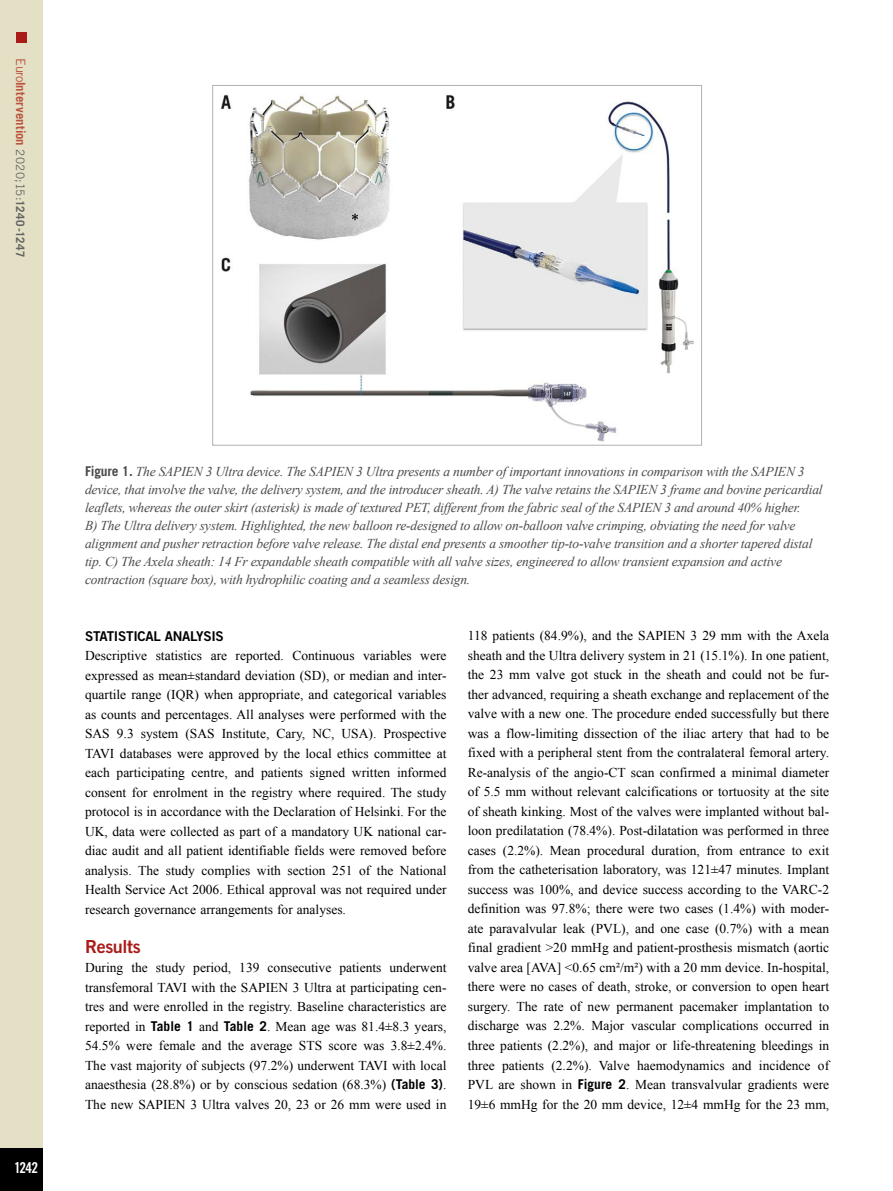
<style>
.page{position:relative;width:893px;height:1191px;background:#fff}
.page>*{position:absolute;margin:0;border:0;box-sizing:border-box;transform-origin:0 0}
.t1{font:18px "Trade Gothic LT Std Bd 2";letter-spacing:-.02em;color:#a91b18}
.t2{font:13.5px/19.5px "Times New Roman";color:#000;text-align:justify}
.t3{font:italic 13.5px/18px "Times New Roman";letter-spacing:-.015em;color:#4a4a49}
.t4{font:13.5px "Trade Gothic LT Std Bd 2";letter-spacing:-.02em;color:#000}
.t5{font:13.5px "Trade Gothic LT Std Bd Cn 20";color:#fff}
.t6{font:700 12.75px "Trade Gothic LT Std";letter-spacing:.005em;color:#bc533d}
.t7{font:700 11.7px "Trade Gothic LT Std";color:#646363}
.t8{font:11.7px "Trade Gothic LT Std";color:#646363}
.s1{font-weight:400}
.s2{font-weight:400;font-size:11.7px;color:#646363}
.s3{font-size:11.7px;color:#646363}
.s4{font-family:"ITC Kabel Std";font-weight:500;font-size:15px}
.s5{font-family:"Trade Gothic LT Std";font-weight:700;font-style:normal}
.s6{font-family:"Trade Gothic LT Std";font-weight:700}
</style>
<div class="page">
<div style="left:0;top:0;width:43px;height:1191px;background:#e4e0c5"></div>
<div style="left:0;top:1148px;width:43px;height:43px;background:#000"></div>
<div style="left:16px;top:32px;width:10px;height:10px;background:#a91b18"></div>
<img style="left:221px;top:94px;width:473px;height:348px">
<p class="t6" style="left:29px;top:58px;width:200px;rotate:90deg"><span class="s1">Euro</span>Intervention <span class="s2">2020;15:</span><span class="s3">1240-1247</span></p>
<p class="t8" style="left:27px;top:164px;width:16px;rotate:90deg">19</p>
<p class="t7" style="left:27px;top:199px;width:56px;rotate:90deg"><span class="s4">e</span>1-<span class="s4">e</span>1247</p>
<p class="t5" style="left:7px;top:1160px;width:33px"><span class="s4">e</span>1242</p>
<p class="t3" style="left:85px;top:462px;width:739px"><span class="s5">Figure 1.</span> The SAPIEN 3 Ultra device. The SAPIEN 3 Ultra presents a number of important innovations in comparison with the SAPIEN 3 device, that involve the valve, the delivery system, and the introducer sheath. A) The valve retains the SAPIEN 3 frame and bovine pericardial leaflets, whereas the outer skirt (asterisk) is made of textured PET, different from the fabric seal of the SAPIEN 3 and around 40% higher.<br>B) The Ultra delivery system. Highlighted, the new balloon re-designed to allow on-balloon valve crimping, obviating the need for valve alignment and pusher retraction before valve release. The distal end presents a smoother tip-to-valve transition and a shorter tapered distal tip. C) The Axela sheath: 14 Fr expandable sheath compatible with all valve sizes, engineered to allow transient expansion and active contraction (square box), with hydrophilic coating and a seamless design.</p>
<p class="t4" style="left:85px;top:627px;width:140px">STATISTICAL ANALYSIS</p>
<p class="t2" style="left:85px;top:645px;width:363px">Descriptive statistics are reported. Continuous variables were expressed as mean±standard deviation (SD), or median and inter&shy;quartile range (IQR) when appropriate, and categorical variables as counts and percentages. All analyses were performed with the SAS 9.3 system (SAS Institute, Cary, NC, USA). Prospective TAVI databases were approved by the local ethics committee at each participating centre, and patients signed written informed consent for enrolment in the registry where required. The study protocol is in accordance with the Declaration of Helsinki. For the UK, data were collected as part of a mandatory UK national car&shy;diac audit and all patient identifiable fields were removed before analysis. The study complies with section 251 of the National Health Service Act 2006. Ethical approval was not required under research governance arrangements for analyses.</p>
<h1 class="t1" style="left:85px;top:935px;width:57px">Results</h1>
<p class="t2" style="left:85px;top:957px;width:363px">During the study period, 139 consecutive patients underwent transfemoral TAVI with the SAPIEN 3 Ultra at participating cen&shy;tres and were enrolled in the registry. Baseline characteristics are reported in <span class="s6">Table 1</span> and <span class="s6">Table 2</span>. Mean age was 81.4±8.3 years, 54.5% were female and the average STS score was 3.8±2.4%.<br>The vast majority of subjects (97.2%) underwent TAVI with local anaesthesia (28.8%) or by conscious sedation (68.3%) <span class="s6">(Table 3)</span>.<br>The new SAPIEN 3 Ultra valves 20, 23 or 26 mm were used in</p>
<p class="t2" style="left:468px;top:626px;width:363px">118 patients (84.9%), and the SAPIEN 3 29 mm with the Axela sheath and the Ultra delivery system in 21 (15.1%). In one patient, the 23 mm valve got stuck in the sheath and could not be fur&shy;ther advanced, requiring a sheath exchange and replacement of the valve with a new one. The procedure ended successfully but there was a flow-limiting dissection of the iliac artery that had to be fixed with a peripheral stent from the contralateral femoral artery.<br>Re-analysis of the angio-CT scan confirmed a minimal diameter of 5.5 mm without relevant calcifications or tortuosity at the site of sheath kinking. Most of the valves were implanted without bal&shy;loon predilatation (78.4%). Post-dilatation was performed in three cases (2.2%). Mean procedural duration, from entrance to exit from the catheterisation laboratory, was 121±47 minutes. Implant success was 100%, and device success according to the VARC-2 definition was 97.8%; there were two cases (1.4%) with moder&shy;ate paravalvular leak (PVL), and one case (0.7%) with a mean final gradient &gt;20 mmHg and patient-prosthesis mismatch (aortic valve area [AVA] &lt;0.65 cm²/m²) with a 20 mm device. In-hospital, there were no cases of death, stroke, or conversion to open heart surgery. The rate of new permanent pacemaker implantation to discharge was 2.2%. Major vascular complications occurred in three patients (2.2%), and major or life-threatening bleedings in three patients (2.2%). Valve haemodynamics and incidence of PVL are shown in <span class="s6">Figure 2</span>. Mean transvalvular gradients were 19±6 mmHg for the 20 mm device, 12±4 mmHg for the 23 mm,</p>
</div>
